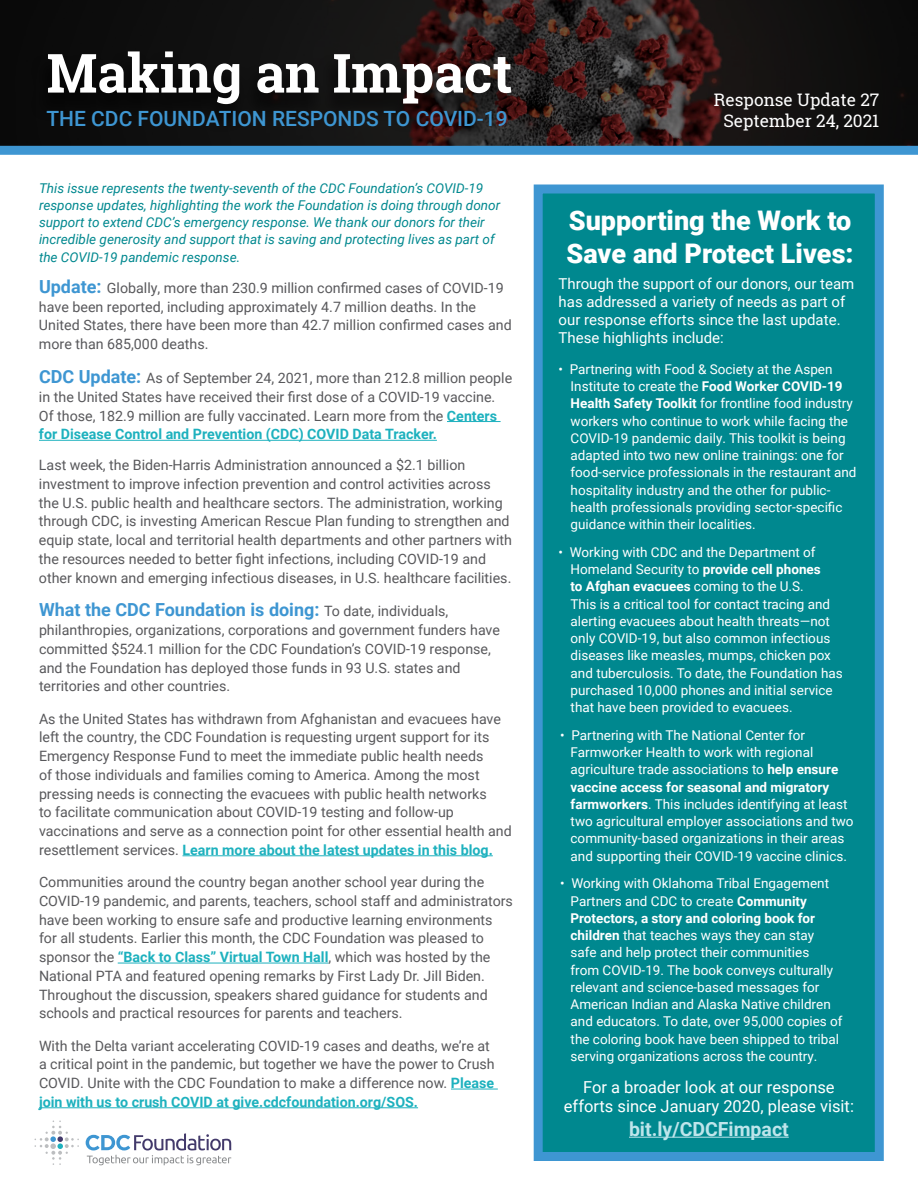
<style>
.page{position:relative;width:918px;height:1188px;background:#fff}
.page>*{position:absolute;margin:0;border:0;box-sizing:border-box;transform-origin:0 0}
.t1{font:700 54px "Roboto Slab";color:#fff}
.t2{font:900 27px/32.4px "Roboto";color:#fff}
.t3{font:500 21px "Roboto";color:#3e96d2}
.t4{font:700 19.5px "Roboto";color:#bee5eb}
.t5{font:700 18px "Roboto";color:#3e96d2}
.t6{font:17.25px/20.7px "Roboto Slab";color:#fff;text-align:center}
.t7{font:16.5px/19.8px "Roboto";color:#fff;text-align:center}
.t8{font:15px/18px "Roboto";color:#fff}
.t9{font:14.25px/18.8px "Roboto";color:#58585b}
.t10{font:13.5px/17.2px "Roboto";color:#fff}
.t11{font:italic 13.5px/17.2px "Roboto";color:#00888f}
.s1{font-weight:700;font-size:18px;color:#3e96d2}
.s2{font-weight:700;color:#1db1be}
.s3{font-weight:400;font-size:14.25px;color:#58585b}
.s4{font-weight:700}
</style>
<div class="page">
<hr style="left:447px;top:421px;width:54px;height:1px;background:#1db1be">
<hr style="left:39px;top:440px;width:398px;height:1px;background:#1db1be">
<hr style="left:183px;top:855px;width:310px;height:1px;background:#1db1be">
<hr style="left:118px;top:963px;width:210px;height:1px;background:#1db1be">
<hr style="left:451px;top:1089px;width:47px;height:1px;background:#1db1be">
<hr style="left:39px;top:1107px;width:379px;height:1px;background:#1db1be">
<div style="left:534px;top:184px;width:350px;height:977px;background:#00888f;border:9px solid #3e96d2"></div>
<hr style="left:629px;top:1137px;width:160px;height:1px;background:#bee5eb">
<svg style="left:86px;top:1133px;width:145px;height:32px"></svg>
<svg style="left:35px;top:1120px;width:44px;height:45px"></svg>
<svg style="left:0;top:0;width:918px;height:146px;background:#1e1616"></svg>
<div style="left:30px;top:51px;width:492px;height:82px;background:#000;opacity:.75"></div>
<div style="left:0;top:146px;width:918px;height:9px;background:#3e96d2"></div>
<h1 class="t1" style="left:46px;top:36px;width:468px">Making an Impact</h1>
<h3 class="t3" style="left:46px;top:103px;width:463px">THE CDC FOUNDATION RESPONDS TO COVID-19</h3>
<p class="t11" style="left:39px;top:179px;width:463px">This issue represents the twenty-seventh of the CDC Foundation’s COVID-19 response updates, highlighting the work the Foundation is doing through donor support to extend CDC’s emergency response. We thank our donors for their incredible generosity and support that is saving and protecting lives as part of the COVID-19 pandemic response.</p>
<p class="t9" style="left:39px;top:278px;width:474px"><span class="s1">Update:</span> Globally, more than 230.9 million confirmed cases of COVID-19 have been reported, including approximately 4.7 million deaths. In the United States, there have been more than 42.7 million confirmed cases and more than 685,000 deaths.</p>
<p class="t9" style="left:39px;top:368px;width:475px"><span class="s1">CDC Update:</span> As of September 24, 2021, more than 212.8 million people in the United States have received their first dose of a COVID-19 vaccine.<br>Of those, 182.9 million are fully vaccinated. Learn more from the <span class="s2">Centers for Disease Control and Prevention (CDC) COVID Data Tracker.</span></p>
<p class="t9" style="left:39px;top:455px;width:475px">Last week, the Biden-Harris Administration announced a $2.1 billion investment to improve infection prevention and control activities across the U.S. public health and healthcare sectors. The administration, working through CDC, is investing American Rescue Plan funding to strengthen and equip state, local and territorial health departments and other partners with the resources needed to better fight infections, including COVID-19 and other known and emerging infectious diseases, in U.S. healthcare facilities.</p>
<p class="t5" style="left:39px;top:597px;width:411px">What the CDC Foundation is doing: <span class="s3">To date, individuals,</span></p>
<p class="t9" style="left:39px;top:620px;width:463px">philanthropies, organizations, corporations and government funders have committed $524.1 million for the CDC Foundation’s COVID-19 response, and the Foundation has deployed those funds in 93 U.S. states and territories and other countries.</p>
<p class="t9" style="left:39px;top:709px;width:474px">As the United States has withdrawn from Afghanistan and evacuees have left the country, the CDC Foundation is requesting urgent support for its Emergency Response Fund to meet the immediate public health needs<br>of those individuals and families coming to America. Among the most pressing needs is connecting the evacuees with public health networks<br>to facilitate communication about COVID-19 testing and follow-up vaccinations and serve as a connection point for other essential health and resettlement services. <span class="s2">Learn more about the latest updates in this blog.</span></p>
<p class="t9" style="left:39px;top:872px;width:475px">Communities around the country began another school year during the COVID-19 pandemic, and parents, teachers, school staff and administrators have been working to ensure safe and productive learning environments for all students. Earlier this month, the CDC Foundation was pleased to sponsor the <span class="s2">“Back to Class” Virtual Town Hall</span>, which was hosted by the National PTA and featured opening remarks by First Lady Dr. Jill Biden.<br>Throughout the discussion, speakers shared guidance for students and schools and practical resources for parents and teachers.</p>
<p class="t9" style="left:39px;top:1036px;width:457px">With the Delta variant accelerating COVID-19 cases and deaths, we’re at a critical point in the pandemic, but together we have the power to Crush COVID. Unite with the CDC Foundation to make a difference now. <span class="s2">Please join with us to crush COVID at give.cdcfoundation.org/SOS.</span></p>
<p class="t6" style="left:714px;top:89px;width:167px">Response Update 27<br>September 24, 2021</p>
<h2 class="t2" style="left:567px;top:204px;width:288px">Supporting the Work to<br>Save and Protect Lives:</h2>
<p class="t8" style="left:559px;top:274px;width:297px">Through the support of our donors, our team has addressed a variety of needs as part of our response efforts since the last update.<br>These highlights include:</p>
<p class="t10" style="left:571px;top:360px;width:287px;text-indent:-12px">• Partnering with Food &amp; Society at the Aspen Institute to create the <span class="s4">Food Worker COVID-19<br>Health Safety Toolkit</span> for frontline food industry workers who continue to work while facing the COVID-19 pandemic daily. This toolkit is being adapted into two new online trainings: one for food-service professionals in the restaurant and hospitality industry and the other for public&shy;health professionals providing sector-specific guidance within their localities.</p>
<p class="t10" style="left:571px;top:543px;width:274px;text-indent:-12px">• Working with CDC and the Department of Homeland Security to <span class="s4">provide cell phones<br>to Afghan evacuees</span> coming to the U.S.<br>This is a critical tool for contact tracing and alerting evacuees about health threats—not only COVID-19, but also common infectious diseases like measles, mumps, chicken pox and tuberculosis. To date, the Foundation has purchased 10,000 phones and initial service that have been provided to evacuees.</p>
<p class="t10" style="left:571px;top:726px;width:285px;text-indent:-11px">• Partnering with The National Center for Farmworker Health to work with regional agriculture trade associations to <span class="s4">help ensure vaccine access for seasonal and migratory farmworkers</span>. This includes identifying at least two agricultural employer associations and two community-based organizations in their areas and supporting their COVID-19 vaccine clinics.</p>
<p class="t10" style="left:571px;top:874px;width:274px;text-indent:-11px">• Working with Oklahoma Tribal Engagement Partners and CDC to create <span class="s4">Community Protectors, a story and coloring book for children</span> that teaches ways they can stay safe and help protect their communities<br>from COVID-19. The book conveys culturally relevant and science-based messages for American Indian and Alaska Native children and educators. To date, over 95,000 copies of the coloring book have been shipped to tribal serving organizations across the country.</p>
<p class="t7" style="left:564px;top:1076px;width:292px">For a broader look at our response efforts since January 2020, please visit:</p>
<h3 class="t4" style="left:629px;top:1115px;width:161px">bit.ly/CDCFimpact</h3>
</div>
